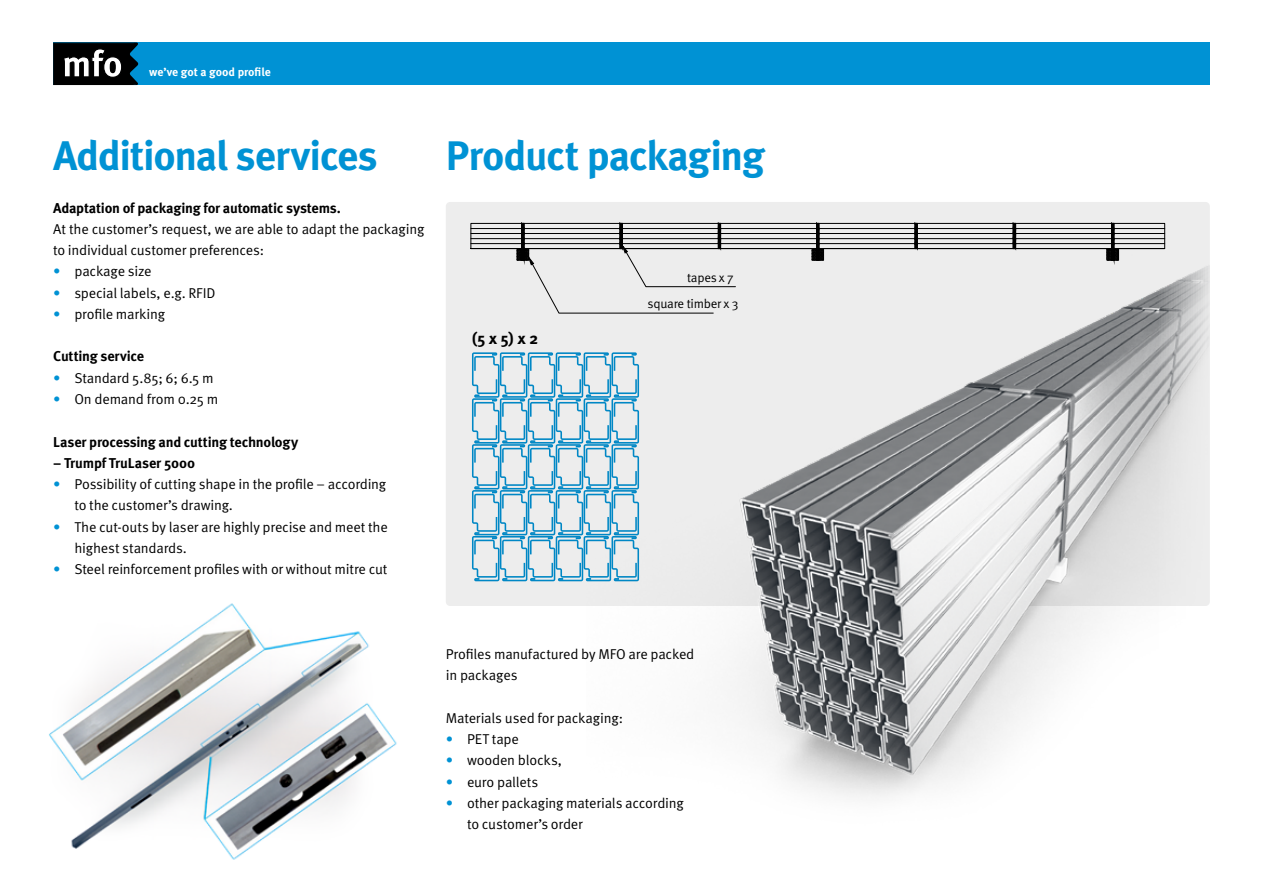
<style>
.page{position:relative;width:1263px;height:893px;background:#fff}
.page>*{position:absolute;margin:0;border:0;box-sizing:border-box;transform-origin:0 0}
.t1{font:700 41.25px "Meta Pro";letter-spacing:-.035em;color:#0092d4}
.t2{font:700 16.05px "Meta Plus";color:#000}
.t3{font:14.25px/21.3px "Meta Pro";letter-spacing:-.015em;color:#000}
.t4{font:700 14.25px "Meta Pro";letter-spacing:-.015em;color:#000}
.t5{font:12.75px "Meta Pro";letter-spacing:-.02em;color:#000}
.t6{font:700 11.7px "Meta Pro";letter-spacing:-.005em;color:#fff}
.s1{color:#0092d4}
</style>
<div class="page">
<div style="left:53px;top:43px;width:1157px;height:42px;background:#0092d4"></div>
<svg style="left:53px;top:43px;width:85px;height:42px;background:#2e3538"></svg>
<div style="left:446px;top:202px;width:764px;height:404px;background:#ededed;border-radius:4px"></div>
<img style="left:586px;top:244px;width:623px;height:554px">
<svg style="left:470px;top:223px;width:695px;height:91px"></svg>
<svg style="left:472px;top:352px;width:167px;height:229px"></svg>
<img style="left:49px;top:603px;width:348px;height:257px">
<p class="t6" style="left:149px;top:65px;width:123px">we’ve got a good profile</p>
<h1 class="t1" style="left:53px;top:130px;width:326px">Additional services</h1>
<h1 class="t1" style="left:446px;top:130px;width:321px">Product packaging</h1>
<p class="t4" style="left:53px;top:199px;width:289px">Adaptation of packaging for automatic systems.</p>
<p class="t3" style="left:53px;top:219px;width:373px">At the customer’s request, we are able to adapt the packaging to individual customer preferences:</p>
<p class="t3" style="left:53px;top:261px;width:100px"><span class="s1">•</span> package size</p>
<p class="t3" style="left:53px;top:282px;width:164px"><span class="s1">•</span> special labels, e.g. RFID</p>
<p class="t3" style="left:53px;top:304px;width:113px"><span class="s1">•</span> profile marking</p>
<p class="t4" style="left:53px;top:347px;width:93px">Cutting service</p>
<p class="t3" style="left:53px;top:368px;width:162px"><span class="s1">•</span> Standard 5.85; 6; 6.5 m</p>
<p class="t3" style="left:53px;top:389px;width:167px"><span class="s1">•</span> On demand from 0.25 m</p>
<p class="t4" style="left:53px;top:433px;width:247px">Laser processing and cutting technology</p>
<p class="t4" style="left:53px;top:454px;width:143px">– Trumpf TruLaser 5000</p>
<p class="t3" style="left:74px;top:474px;width:313px;text-indent:-21px"><span class="s1">•</span> Possibility of cutting shape in the profile – according to the customer’s drawing.</p>
<p class="t3" style="left:74px;top:516px;width:315px;text-indent:-21px"><span class="s1">•</span> The cut-outs by laser are highly precise and meet the highest standards.</p>
<p class="t3" style="left:53px;top:559px;width:336px"><span class="s1">•</span> Steel reinforcement profiles with or without mitre cut</p>
<p class="t5" style="left:687px;top:270px;width:48px">tapes x 7</p>
<p class="t5" style="left:648px;top:296px;width:92px">square timber x 3</p>
<p class="t2" style="left:472px;top:329px;width:68px">(5 x 5) x 2</p>
<p class="t3" style="left:446px;top:644px;width:250px">Profiles manufactured by MFO are packed in packages</p>
<p class="t3" style="left:446px;top:708px;width:179px">Materials used for packaging:</p>
<p class="t3" style="left:446px;top:729px;width:75px"><span class="s1">•</span> PET tape</p>
<p class="t3" style="left:446px;top:750px;width:118px"><span class="s1">•</span> wooden blocks,</p>
<p class="t3" style="left:446px;top:771px;width:94px"><span class="s1">•</span> euro pallets</p>
<p class="t3" style="left:467px;top:793px;width:218px;text-indent:-21px"><span class="s1">•</span> other packaging materials according to customer’s order</p>
</div>
